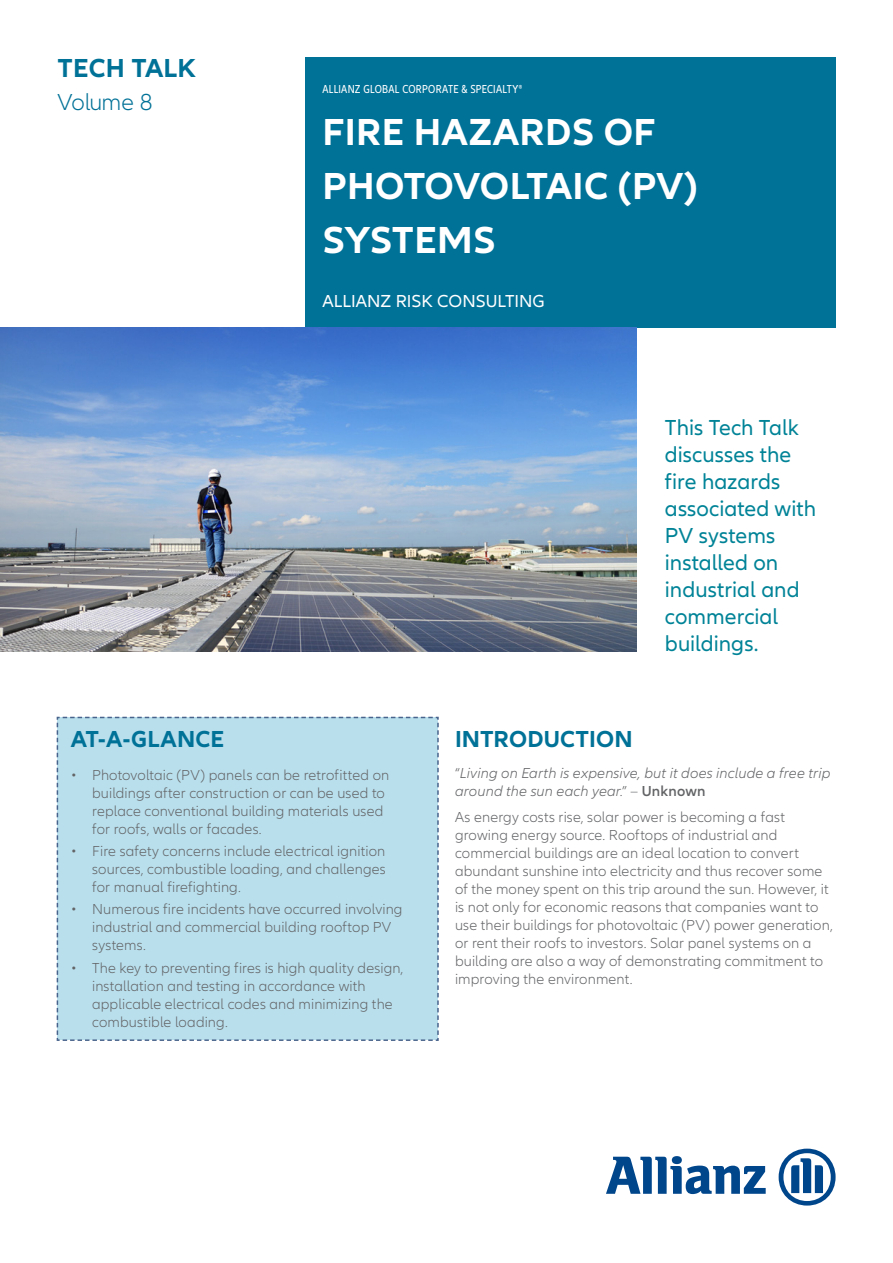
<style>
.page{position:relative;width:893px;height:1263px;background:#fff}
.page>*{position:absolute;margin:0;border:0;box-sizing:border-box;transform-origin:0 0}
.t1{font:700 39px/54px "Allianz Neo";letter-spacing:.01em;color:#fff}
.t2{font:700 27px "Allianz Neo";letter-spacing:.01em;color:#007197}
.t3{font:700 24px "Allianz Neo";letter-spacing:.01em;color:#007197}
.t4{font:300 24px "Allianz Neo";letter-spacing:-.045em;color:#007197}
.t5{font:22.5px/27px "Allianz Neo";color:#008397}
.t6{font:18px "Allianz Neo";letter-spacing:.005em;color:#fff}
.t7{font:300 15px/18px "Allianz Neo";letter-spacing:.01em;color:#636466}
.t8{font:italic 300 15px/18px "Allianz Neo";letter-spacing:.01em;color:#636466}
.t9{font:condensed 12px "Allianz Neo";letter-spacing:.025em;color:#fff}
.s1{font-style:normal}
.s2{font-weight:600;font-style:normal}
</style>
<div class="page">
<svg style="left:606px;top:1156px;width:160px;height:38px"></svg>
<svg style="left:779px;top:1148px;width:57px;height:57px"></svg>
<div style="left:305px;top:57px;width:531px;height:270px;background:#007197"></div>
<img style="left:0;top:327px;width:637px;height:324px">
<div style="left:56px;top:716px;width:383px;height:325px;background:#b9dfed"></div>
<h2 class="t2" style="left:58px;top:52px;width:140px">TECH TALK</h2>
<h3 class="t4" style="left:58px;top:88px;width:97px">Volume 8</h3>
<p class="t9" style="left:322px;top:83px;width:201px">ALLIANZ GLOBAL CORPORATE &amp; SPECIALTY®</p>
<h1 class="t1" style="left:322px;top:106px;width:377px">FIRE HAZARDS OF<br>PHOTOVOLTAIC (PV)<br>SYSTEMS</h1>
<p class="t6" style="left:322px;top:290px;width:224px">ALLIANZ RISK CONSULTING</p>
<h3 class="t5" style="left:665px;top:415px;width:153px">This Tech Talk discusses the fire hazards associated with<br>PV systems installed on industrial and commercial buildings.</h3>
<h3 class="t3" style="left:71px;top:725px;width:155px">AT-A-GLANCE</h3>
<p class="t7" style="left:92px;top:766px;width:299px;text-indent:-21px">• Photovoltaic (PV) panels can be retrofitted on buildings after construction or can be used to replace conventional building materials used for roofs, walls or facades.</p>
<p class="t7" style="left:92px;top:842px;width:295px;text-align:justify;text-indent:-21px">• Fire safety concerns include electrical ignition sources, combustible loading, and challenges for manual firefighting.</p>
<p class="t7" style="left:92px;top:901px;width:312px;text-indent:-21px">• Numerous fire incidents have occurred involving industrial and commercial building rooftop PV systems.</p>
<p class="t7" style="left:92px;top:959px;width:313px;text-indent:-21px">• The key to preventing fires is high quality design, installation and testing in accordance with applicable electrical codes and minimizing the combustible loading.</p>
<h3 class="t3" style="left:455px;top:725px;width:179px">INTRODUCTION</h3>
<p class="t8" style="left:455px;top:764px;width:377px"><span class="s1">“</span>Living on Earth is expensive, but it does include a free trip around the sun each year<span class="s1">.” –</span> <span class="s2">Unknown</span></p>
<p class="t7" style="left:455px;top:809px;width:379px">As energy costs rise, solar power is becoming a fast growing energy source. Rooftops of industrial and commercial buildings are an ideal location to convert abundant sunshine into electricity and thus recover some of the money spent on this trip around the sun. However, it is not only for economic reasons that companies want to use their buildings for photovoltaic (PV) power generation, or rent their roofs to investors. Solar panel systems on a building are also a way of demonstrating commitment to improving the environment.</p>
</div>
